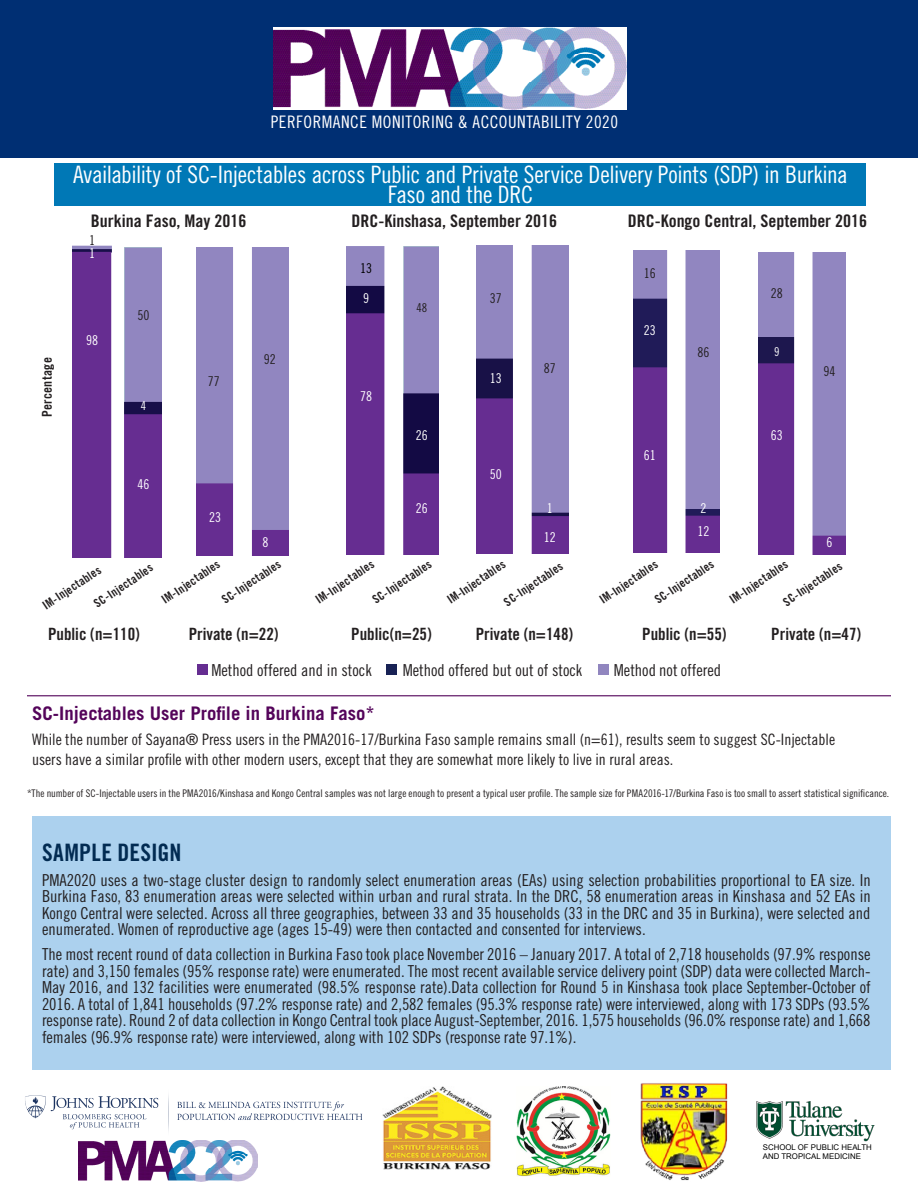
<style>
.page{position:relative;width:918px;height:1188px;background:#fff}
.page>*{position:absolute;margin:0;border:0;box-sizing:border-box;transform-origin:0 0}
.box_body{font:24px/19.5px "Trade Gothic LT Std Cn 18";letter-spacing:-.015em;color:#fff;text-align:center}
.box_body-2{font:24px "Trade Gothic LT Std Bd Cn 20";letter-spacing:.01em;color:#022b52}
.box_body-3{font:700 18.75px "Trade Gothic LT Std";color:#54045a}
.t1{font:17.25px "Trade Gothic LT Std Bd Cn 20";color:#231f20;scale:1.04 1}
.t2{font:17.25px "Trade Gothic LT Std Cn 18";letter-spacing:.03em;color:#fff}
.graph_text{font:16.95px "Trade Gothic LT Std Bd Cn 20";color:#231f20}
.box_body-4{font:16.5px/16.5px "Trade Gothic LT Std Cn 18";color:#231f20;text-align:justify}
.box_body-5{font:15.75px/20.2px "Trade Gothic LT Std Cn 18";color:#231f20}
.t3{font:13.5px "Trade Gothic LT Std Cn 18";color:#fff}
.t4{font:13.5px "Trade Gothic LT Std Cn 18";color:#231f20}
.t5{font:13.5px "Trade Gothic LT Std Bd Cn 20";letter-spacing:.025em;color:#231f20}
.t6{font:13.5px "Trade Gothic LT Std Cn 18";color:#000}
.t7{font:12.15px "Trade Gothic LT Std Cn 18";color:#fff}
.t8{font:12.15px "Trade Gothic LT Std Cn 18";color:#231f20}
.graph_text-2{font:12px "Trade Gothic LT Std Bd Cn 20";color:#231f20}
.t9{font:10.5px "Trade Gothic LT Std Cn 18";color:#231f20}
.t10{font:7.8px/9.4px "Arial";color:#000}
</style>
<div class="page">
<div style="left:0;top:0;width:918px;height:158px;background:#002f73"></div>
<div style="left:386px;top:664px;width:11px;height:11px;background:#182255"></div>
<div style="left:197px;top:664px;width:11px;height:11px;background:#652d91"></div>
<div style="left:598px;top:664px;width:11px;height:11px;background:#9186bf"></div>
<div style="left:32px;top:817px;width:859px;height:253px;background:#acd1ee"></div>
<img style="left:640px;top:1083px;width:88px;height:98px">
<img style="left:516px;top:1087px;width:94px;height:89px">
<img style="left:382px;top:1087px;width:110px;height:83px">
<img style="left:756px;top:1101px;width:119px;height:41px">
<img style="left:25px;top:1095px;width:338px;height:36px">
<img style="left:79px;top:1140px;width:179px;height:42px">
<img style="left:633px;top:251px;width:86px;height:302px">
<img style="left:758px;top:253px;width:88px;height:302px">
<img style="left:477px;top:246px;width:92px;height:307px">
<img style="left:347px;top:246px;width:91px;height:308px">
<img style="left:197px;top:248px;width:91px;height:307px">
<img style="left:73px;top:246px;width:88px;height:312px">
<div style="left:55px;top:163px;width:811px;height:42px;background:#0078b6"></div>
<hr style="left:27px;top:695px;width:864px;height:1px;background:#54045a">
<img style="left:274px;top:27px;width:353px;height:82px">
<p class="t2" style="left:271px;top:111px;width:349px">PERFORMANCE MONITORING &amp; ACCOUNTABILITY 2020</p>
<p class="box_body" style="left:73px;top:164px;width:776px">Availability of SC-Injectables across Public and Private Service Delivery Points (SDP) in Burkina<br>Faso and the DRC</p>
<p class="t5" style="left:39px;top:417px;width:62px;rotate:-90deg">Percentage</p>
<p class="t1" style="left:91px;top:210px;width:151px">Burkina Faso, May 2016</p>
<p class="t4" style="left:89px;top:232px;width:8px">1</p>
<p class="t3" style="left:89px;top:245px;width:8px">1</p>
<p class="t3" style="left:86px;top:332px;width:14px">98</p>
<p class="t4" style="left:137px;top:307px;width:14px">50</p>
<p class="t7" style="left:141px;top:399px;width:7px">4</p>
<p class="t4" style="left:208px;top:373px;width:14px">77</p>
<p class="t4" style="left:264px;top:351px;width:14px">92</p>
<p class="t3" style="left:137px;top:476px;width:14px">46</p>
<p class="t3" style="left:209px;top:509px;width:14px">23</p>
<p class="t3" style="left:263px;top:535px;width:8px">8</p>
<p class="t1" style="left:351px;top:210px;width:199px">DRC-Kinshasa, September 2016</p>
<p class="t1" style="left:628px;top:210px;width:232px">DRC-Kongo Central, September 2016</p>
<p class="t6" style="left:360px;top:260px;width:14px">13</p>
<p class="t3" style="left:363px;top:291px;width:8px">9</p>
<p class="t3" style="left:360px;top:389px;width:14px">78</p>
<p class="t8" style="left:417px;top:301px;width:12px">48</p>
<p class="t3" style="left:416px;top:427px;width:14px">26</p>
<p class="t3" style="left:416px;top:500px;width:14px">26</p>
<p class="t4" style="left:490px;top:291px;width:14px">37</p>
<p class="t3" style="left:490px;top:370px;width:14px">13</p>
<p class="t3" style="left:490px;top:466px;width:14px">50</p>
<p class="t4" style="left:544px;top:360px;width:14px">87</p>
<p class="t3" style="left:547px;top:500px;width:8px">1</p>
<p class="t3" style="left:544px;top:529px;width:14px">12</p>
<p class="t4" style="left:644px;top:266px;width:14px">16</p>
<p class="t3" style="left:644px;top:322px;width:14px">23</p>
<p class="t3" style="left:644px;top:447px;width:14px">61</p>
<p class="t4" style="left:698px;top:344px;width:14px">86</p>
<p class="t3" style="left:701px;top:500px;width:8px">2</p>
<p class="t3" style="left:698px;top:523px;width:14px">12</p>
<p class="t4" style="left:771px;top:285px;width:14px">28</p>
<p class="t7" style="left:774px;top:344px;width:7px">9</p>
<p class="t3" style="left:771px;top:427px;width:14px">63</p>
<p class="t4" style="left:823px;top:363px;width:14px">94</p>
<p class="t3" style="left:826px;top:535px;width:8px">6</p>
<p class="graph_text-2" style="left:159px;top:595px;width:69px;rotate:-34deg">IM-Injectables</p>
<p class="graph_text-2" style="left:219px;top:595px;width:70px;rotate:-34deg">SC-Injectables</p>
<p class="graph_text-2" style="left:313px;top:595px;width:69px;rotate:-34deg">IM-Injectables</p>
<p class="graph_text-2" style="left:370px;top:595px;width:70px;rotate:-34deg">SC-Injectables</p>
<p class="graph_text-2" style="left:444px;top:595px;width:69px;rotate:-34deg">IM-Injectables</p>
<p class="graph_text-2" style="left:652px;top:595px;width:70px;rotate:-34deg">SC-Injectables</p>
<p class="graph_text-2" style="left:727px;top:595px;width:69px;rotate:-34deg">IM-Injectables</p>
<p class="graph_text-2" style="left:501px;top:597px;width:70px;rotate:-34deg">SC-Injectables</p>
<p class="graph_text-2" style="left:597px;top:595px;width:69px;rotate:-34deg">IM-Injectables</p>
<p class="graph_text-2" style="left:780px;top:597px;width:70px;rotate:-34deg">SC-Injectables</p>
<p class="graph_text-2" style="left:91px;top:598px;width:70px;rotate:-34deg">SC-Injectables</p>
<p class="graph_text-2" style="left:40px;top:600px;width:69px;rotate:-34deg">IM-Injectables</p>
<p class="graph_text" style="left:48px;top:624px;width:93px">Public (n=110)</p>
<p class="graph_text" style="left:189px;top:624px;width:92px">Private (n=22)</p>
<p class="graph_text" style="left:351px;top:624px;width:82px">Public(n=25)</p>
<p class="graph_text" style="left:476px;top:624px;width:99px">Private (n=148)</p>
<p class="graph_text" style="left:642px;top:624px;width:86px">Public (n=55)</p>
<p class="graph_text" style="left:771px;top:624px;width:92px">Private (n=47)</p>
<p class="box_body-4" style="left:211px;top:662px;width:162px">Method offered and in stock</p>
<p class="box_body-4" style="left:403px;top:662px;width:181px">Method offered but out of stock</p>
<p class="box_body-4" style="left:614px;top:662px;width:109px">Method not offered</p>
<p class="box_body-3" style="left:32px;top:702px;width:344px">SC-Injectables User Profile in Burkina Faso*</p>
<p class="box_body-5" style="left:32px;top:729px;width:805px">While the number of Sayana® Press users in the PMA2016-17/Burkina Faso sample remains small (n=61), results seem to suggest SC-Injectable users have a similar profile with other modern users, except that they are somewhat more likely to live in rural areas.</p>
<p class="t9" style="left:27px;top:787px;width:864px">*The number of SC-Injectable users in the PMA2016/Kinshasa and Kongo Central samples was not large enough to present a typical user profile. The sample size for PMA2016-17/Burkina Faso is too small to assert statistical significance.</p>
<p class="box_body-2" style="left:42px;top:838px;width:141px">SAMPLE DESIGN</p>
<p class="box_body-4" style="left:42px;top:871px;width:830px">PMA2020 uses a two-stage cluster design to randomly select enumeration areas (EAs) using selection probabilities proportional to EA size. In Burkina Faso, 83 enumeration areas were selected within urban and rural strata. In the DRC, 58 enumeration areas in Kinshasa and 52 EAs in Kongo Central were selected. Across all three geographies, between 33 and 35 households (33 in the DRC and 35 in Burkina), were selected and enumerated. Women of reproductive age (ages 15-49) were then contacted and consented for interviews.</p>
<p class="box_body-4" style="left:42px;top:946px;width:830px">The most recent round of data collection in Burkina Faso took place November 2016 – January 2017. A total of 2,718 households (97.9% response rate) and 3,150 females (95% response rate) were enumerated. The most recent available service delivery point (SDP) data were collected March-May 2016, and 132 facilities were enumerated (98.5% response rate).Data collection for Round 5 in Kinshasa took place September-October of 2016. A total of 1,841 households (97.2% response rate) and 2,582 females (95.3% response rate) were interviewed, along with 173 SDPs (93.5% response rate). Round 2 of data collection in Kongo Central took place August-September, 2016. 1,575 households (96.0% response rate) and 1,668 females (96.9% response rate) were interviewed, along with 102 SDPs (response rate 97.1%).</p>
<p class="t10" style="left:763px;top:1142px;width:111px">SCHOOL OF PUBLIC HEALTH<br>AND TROPICAL MEDICINE</p>
</div>
